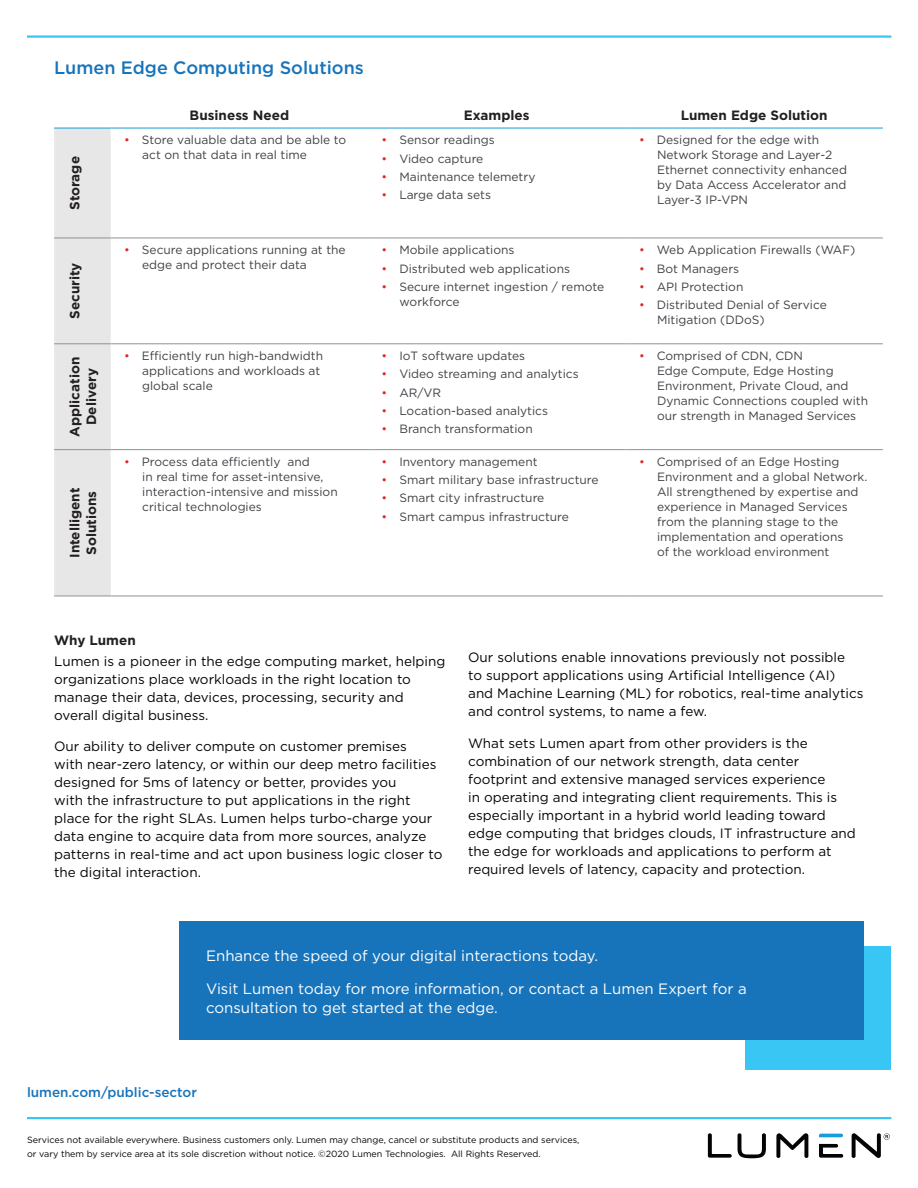
<style>
.page{position:relative;width:918px;height:1188px;background:#fff}
.page>*{position:absolute;margin:0;border:0;box-sizing:border-box;transform-origin:0 0}
.t1{font:500 18px "Gotham";color:#1774bb}
.t2{font:15px/19.5px "Gotham";color:#fff}
.t3{font:13.5px/18px "Gotham";color:#040503}
.t4{font:700 13.5px/16.5px "Gotham";color:#231f20;text-align:center}
.t5{font:500 13.5px "Gotham";color:#1774bb}
.t6{font:12px/15px "Gotham";color:#3e4145}
.t7{font:9px/13.5px "Gotham";color:#040503}
.s1{color:#e12725}
</style>
<div class="page">
<hr style="left:27px;top:1117px;width:864px;height:2px;background:#3ac6f4">
<svg style="left:708px;top:1133px;width:24px;height:25px"></svg>
<svg style="left:738px;top:1133px;width:28px;height:25px"></svg>
<svg style="left:776px;top:1133px;width:32px;height:25px"></svg>
<svg style="left:819px;top:1134px;width:24px;height:3px"></svg>
<svg style="left:819px;top:1144px;width:24px;height:14px"></svg>
<svg style="left:852px;top:1133px;width:38px;height:25px"></svg>
<hr style="left:27px;top:35px;width:864px;height:3px;background:#3ac6f4">
<div style="left:746px;top:946px;width:145px;height:124px;background:#3ac6f4"></div>
<div style="left:179px;top:922px;width:685px;height:118px;background:#1774bb"></div>
<div style="left:54px;top:129px;width:57px;height:467px;background:#e6e7e6"></div>
<hr style="left:54px;top:128px;width:57px;height:1px;background:#189cd8">
<hr style="left:111px;top:128px;width:257px;height:1px;background:#189cd8">
<hr style="left:368px;top:128px;width:258px;height:1px;background:#189cd8">
<hr style="left:626px;top:128px;width:257px;height:1px;background:#189cd8">
<hr style="left:54px;top:238px;width:57px;height:1px;background:#8e939a">
<hr style="left:111px;top:238px;width:257px;height:1px;background:#8e939a">
<hr style="left:368px;top:238px;width:258px;height:1px;background:#8e939a">
<hr style="left:626px;top:238px;width:257px;height:1px;background:#8e939a">
<hr style="left:54px;top:343px;width:57px;height:1px;background:#8e939a">
<hr style="left:111px;top:343px;width:257px;height:1px;background:#8e939a">
<hr style="left:368px;top:343px;width:258px;height:1px;background:#8e939a">
<hr style="left:626px;top:343px;width:257px;height:1px;background:#8e939a">
<hr style="left:54px;top:449px;width:57px;height:1px;background:#8e939a">
<hr style="left:111px;top:449px;width:257px;height:1px;background:#8e939a">
<hr style="left:368px;top:449px;width:258px;height:1px;background:#8e939a">
<hr style="left:626px;top:449px;width:257px;height:1px;background:#8e939a">
<hr style="left:54px;top:596px;width:57px;height:1px;background:#8e939a">
<hr style="left:111px;top:596px;width:257px;height:1px;background:#8e939a">
<hr style="left:368px;top:596px;width:258px;height:1px;background:#8e939a">
<hr style="left:626px;top:596px;width:257px;height:1px;background:#8e939a">
<h1 class="t1" style="left:54px;top:56px;width:311px">Lumen Edge Computing Solutions</h1>
<p class="t4" style="left:190px;top:107px;width:101px">Business Need</p>
<p class="t4" style="left:464px;top:107px;width:67px">Examples</p>
<p class="t4" style="left:681px;top:107px;width:148px">Lumen Edge Solution</p>
<p class="t4" style="left:66px;top:210px;width:55px;rotate:-90deg">Storage</p>
<p class="t6" style="left:657px;top:132px;width:192px;text-indent:-18px"><span class="s1">•</span> Designed for the edge with<br>Network Storage and Layer-2<br>Ethernet connectivity enhanced by Data Access Accelerator and<br>Layer-3 IP-VPN</p>
<p class="t6" style="left:142px;top:132px;width:206px;text-indent:-18px"><span class="s1">•</span> Store valuable data and be able to act on that data in real time</p>
<p class="t6" style="left:382px;top:132px;width:115px"><span class="s1">•</span> Sensor readings</p>
<p class="t6" style="left:382px;top:151px;width:103px"><span class="s1">•</span> Video capture</p>
<p class="t6" style="left:382px;top:169px;width:155px"><span class="s1">•</span> Maintenance telemetry</p>
<p class="t6" style="left:382px;top:187px;width:111px"><span class="s1">•</span> Large data sets</p>
<p class="t4" style="left:66px;top:319px;width:58px;rotate:-90deg">Security</p>
<p class="t6" style="left:142px;top:242px;width:205px;text-indent:-18px"><span class="s1">•</span> Secure applications running at the edge and protect their data</p>
<p class="t6" style="left:382px;top:242px;width:134px"><span class="s1">•</span> Mobile applications</p>
<p class="t6" style="left:382px;top:261px;width:190px"><span class="s1">•</span> Distributed web applications</p>
<p class="t6" style="left:400px;top:279px;width:206px;text-indent:-18px"><span class="s1">•</span> Secure internet ingestion / remote workforce</p>
<p class="t4" style="left:66px;top:437px;width:81px;rotate:-90deg">Application<br>Delivery</p>
<p class="t6" style="left:142px;top:348px;width:182px;text-indent:-18px"><span class="s1">•</span> Efficiently run high-bandwidth applications and workloads at global scale</p>
<p class="t6" style="left:382px;top:348px;width:145px"><span class="s1">•</span> IoT software updates</p>
<p class="t6" style="left:382px;top:366px;width:199px"><span class="s1">•</span> Video streaming and analytics</p>
<p class="t6" style="left:382px;top:385px;width:61px"><span class="s1">•</span> AR/VR</p>
<p class="t6" style="left:382px;top:403px;width:168px"><span class="s1">•</span> Location-based analytics</p>
<p class="t6" style="left:382px;top:421px;width:153px"><span class="s1">•</span> Branch transformation</p>
<p class="t4" style="left:66px;top:558px;width:72px;text-align:left;rotate:-90deg">Intelligent<br>Solutions</p>
<p class="t6" style="left:142px;top:454px;width:197px;text-indent:-18px"><span class="s1">•</span> Process data efficiently and<br>in real time for asset-intensive, interaction-intensive and mission critical technologies</p>
<p class="t6" style="left:382px;top:454px;width:157px"><span class="s1">•</span> Inventory management</p>
<p class="t6" style="left:382px;top:472px;width:219px"><span class="s1">•</span> Smart military base infrastructure</p>
<p class="t6" style="left:382px;top:490px;width:164px"><span class="s1">•</span> Smart city infrastructure</p>
<p class="t6" style="left:382px;top:509px;width:189px"><span class="s1">•</span> Smart campus infrastructure</p>
<p class="t6" style="left:639px;top:242px;width:218px"><span class="s1">•</span> Web Application Firewalls (WAF)</p>
<p class="t6" style="left:639px;top:261px;width:102px"><span class="s1">•</span> Bot Managers</p>
<p class="t6" style="left:639px;top:279px;width:106px"><span class="s1">•</span> API Protection</p>
<p class="t6" style="left:657px;top:297px;width:171px;text-indent:-18px"><span class="s1">•</span> Distributed Denial of Service<br>Mitigation (DDoS)</p>
<p class="t6" style="left:657px;top:348px;width:213px;text-indent:-18px"><span class="s1">•</span> Comprised of CDN, CDN<br>Edge Compute, Edge Hosting<br>Environment, Private Cloud, and<br>Dynamic Connections coupled with our strength in Managed Services</p>
<p class="t6" style="left:657px;top:454px;width:212px;text-indent:-18px"><span class="s1">•</span> Comprised of an Edge Hosting<br>Environment and a global Network.<br>All strengthened by expertise and experience in Managed Services from the planning stage to the implementation and operations<br>of the workload environment</p>
<p class="t4" style="left:54px;top:631px;width:83px">Why Lumen</p>
<p class="t3" style="left:54px;top:652px;width:393px">Lumen is a pioneer in the edge computing market, helping organizations place workloads in the right location to manage their data, devices, processing, security and overall digital business.</p>
<p class="t3" style="left:54px;top:737px;width:390px">Our ability to deliver compute on customer premises<br>with near-zero latency, or within our deep metro facilities designed for 5ms of latency or better, provides you<br>with the infrastructure to put applications in the right place for the right SLAs. Lumen helps turbo-charge your data engine to acquire data from more sources, analyze patterns in real-time and act upon business logic closer to the digital interaction.</p>
<p class="t3" style="left:468px;top:648px;width:397px">Our solutions enable innovations previously not possible<br>to support applications using Artificial Intelligence (AI) and Machine Learning (ML) for robotics, real-time analytics and control systems, to name a few.</p>
<p class="t3" style="left:468px;top:734px;width:389px">What sets Lumen apart from other providers is the combination of our network strength, data center footprint and extensive managed services experience<br>in operating and integrating client requirements. This is especially important in a hybrid world leading toward edge computing that bridges clouds, IT infrastructure and the edge for workloads and applications to perform at required levels of latency, capacity and protection.</p>
<p class="t2" style="left:206px;top:945px;width:393px">Enhance the speed of your digital interactions today.</p>
<p class="t2" style="left:206px;top:978px;width:542px">Visit Lumen today for more information, or contact a Lumen Expert for a consultation to get started at the edge.</p>
<p class="t5" style="left:27px;top:1084px;width:172px">lumen.com/public-sector</p>
<p class="t7" style="left:27px;top:1133px;width:554px">Services not available everywhere. Business customers only. Lumen may change, cancel or substitute products and services, or vary them by service area at its sole discretion without notice. ©2020 Lumen Technologies. All Rights Reserved.</p>
</div>
